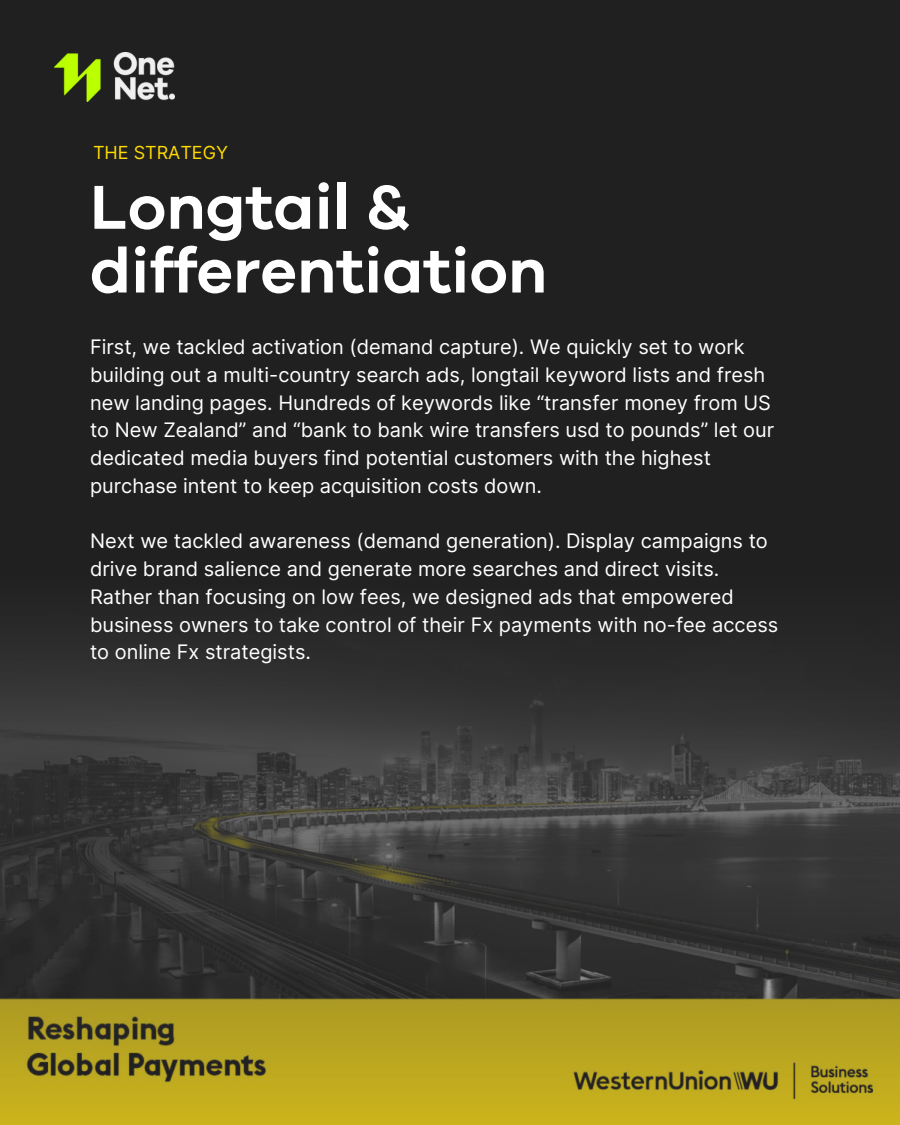
<style>
.page{position:relative;width:900px;height:1125px;background:#202020}
.page>*{position:absolute;margin:0;border:0;box-sizing:border-box;transform-origin:0 0}
.t1{font:600 63.9px/63.8px "Galano Grotesque";color:#fff}
.t2{font:20px/27.8px "Inter";color:#fff}
.t3{font:18px "Inter";color:#ffdb00}
</style>
<div class="page">
<img style="left:54px;top:53px;width:120px;height:48px">
<svg style="left:0;top:634px;width:900px;height:491px"></svg>
<p class="t3" style="left:93px;top:141px;width:136px">THE STRATEGY</p>
<p class="t1" style="left:90px;top:176px;width:459px">Longtail &amp; differentiation</p>
<p class="t2" style="left:90px;top:333px;width:686px">First, we tackled activation (demand capture). We quickly set to work building out a multi-country search ads, longtail keyword lists and fresh new landing pages. Hundreds of keywords like “transfer money from US to New Zealand” and “bank to bank wire transfers usd to pounds” let our dedicated media buyers find potential customers with the highest purchase intent to keep acquisition costs down.</p>
<p class="t2" style="left:90px;top:527px;width:690px">Next we tackled awareness (demand generation). Display campaigns to drive brand salience and generate more searches and direct visits.<br>Rather than focusing on low fees, we designed ads that empowered business owners to take control of their Fx payments with no-fee access to online Fx strategists.</p>
</div>
